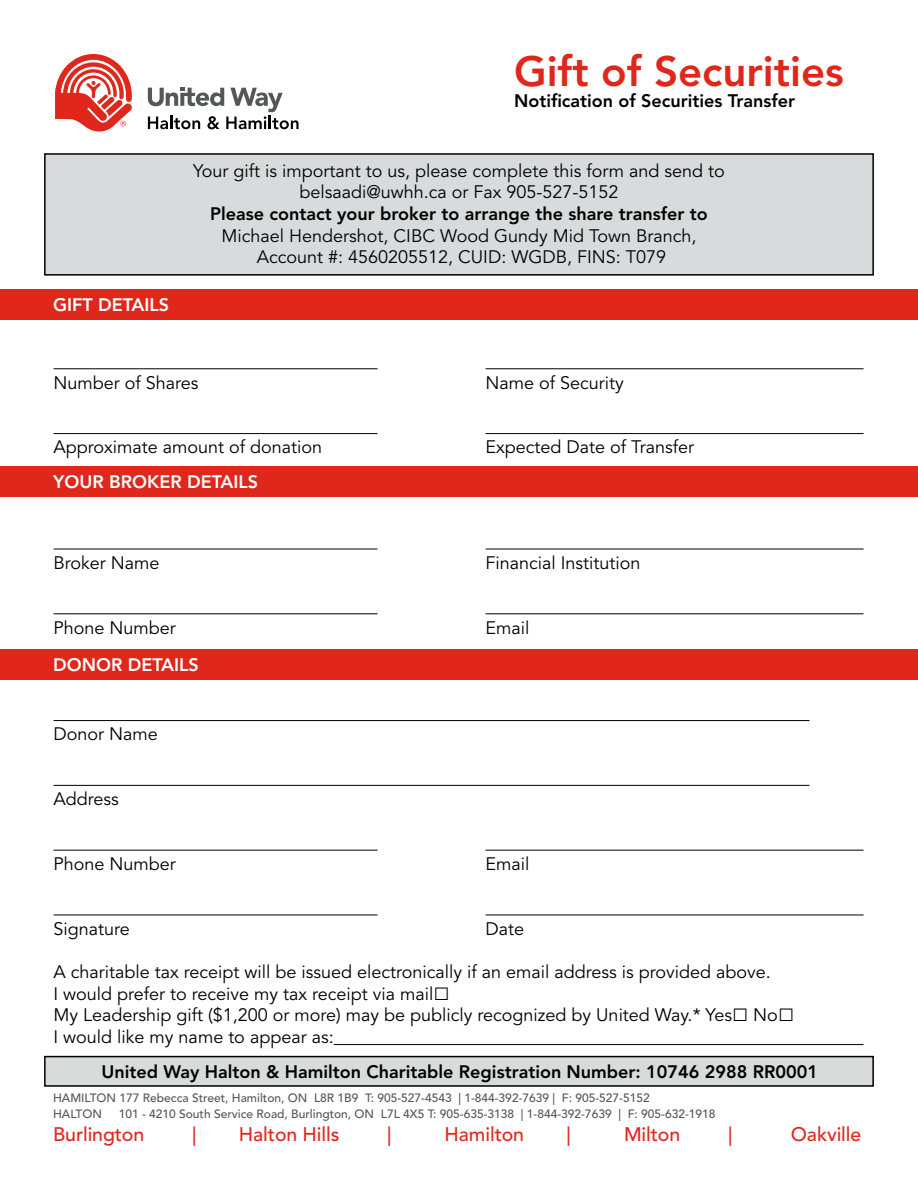
<style>
.page{position:relative;width:918px;height:1188px;background:#fff}
.page>*{position:absolute;margin:0;border:0;box-sizing:border-box;transform-origin:0 0}
.t1{font:800 42px "Avenir LT Std";color:#df271c}
.t2{font:500 19.5px "Avenir LT Std";letter-spacing:-.005em;color:#df271c}
.t3{font:18px/21.6px "Avenir LT Std";color:#000;text-align:center}
.t4{font:800 18px "Avenir LT Std";color:#000}
.t5{font:800 18px "Avenir LT Std";color:#fff}
.t6{font:500 12px/16.5px "Avenir LT Std";color:#52575a}
.s1{font-family:"Arial Narrow";font-size:27px}
</style>
<div class="page">
<svg style="left:55px;top:54px;width:77px;height:78px"></svg>
<svg style="left:148px;top:88px;width:151px;height:41px"></svg>
<div style="left:0;top:289px;width:918px;height:31px;background:#df271c"></div>
<div style="left:45px;top:154px;width:828px;height:121px;background:#d8dbdb"></div>
<div style="left:44px;top:153px;width:830px;height:123px;border:2px solid #000"></div>
<hr style="left:54px;top:368px;width:324px;height:1px;background:#000">
<hr style="left:486px;top:368px;width:378px;height:1px;background:#000">
<hr style="left:54px;top:433px;width:324px;height:1px;background:#000">
<hr style="left:486px;top:433px;width:378px;height:1px;background:#000">
<div style="left:0;top:466px;width:918px;height:31px;background:#df271c"></div>
<hr style="left:54px;top:549px;width:324px;height:1px;background:#000">
<hr style="left:486px;top:549px;width:378px;height:1px;background:#000">
<hr style="left:54px;top:613px;width:324px;height:1px;background:#000">
<hr style="left:486px;top:613px;width:378px;height:1px;background:#000">
<div style="left:0;top:649px;width:918px;height:31px;background:#df271c"></div>
<hr style="left:54px;top:720px;width:756px;height:1px;background:#000">
<hr style="left:54px;top:785px;width:756px;height:1px;background:#000">
<hr style="left:54px;top:850px;width:324px;height:1px;background:#000">
<hr style="left:486px;top:850px;width:378px;height:1px;background:#000">
<hr style="left:54px;top:915px;width:324px;height:1px;background:#000">
<hr style="left:486px;top:915px;width:378px;height:1px;background:#000">
<hr style="left:334px;top:1044px;width:530px;height:1px;background:#000">
<div style="left:45px;top:1057px;width:828px;height:29px;background:#d8dbdb"></div>
<div style="left:44px;top:1056px;width:830px;height:31px;border:2px solid #000"></div>
<h1 class="t1" style="left:514px;top:46px;width:331px">Gift of Securities</h1>
<p class="t4" style="left:514px;top:90px;width:282px">Notification of Securities Transfer</p>
<p class="t5" style="left:53px;top:294px;width:118px">GIFT DETAILS</p>
<p class="t3" style="left:193px;top:160px;width:533px">Your gift is important to us, please complete this form and send to belsaadi@uwhh.ca or Fax 905-527-5152</p>
<p class="t4" style="left:210px;top:203px;width:499px">Please contact your broker to arrange the share transfer to</p>
<p class="t3" style="left:222px;top:225px;width:476px">Michael Hendershot, CIBC Wood Gundy Mid Town Branch,<br>Account #: 4560205512, CUID: WGDB, FINS: T079</p>
<p class="t3" style="left:54px;top:372px;width:147px">Number of Shares</p>
<p class="t3" style="left:486px;top:372px;width:140px">Name of Security</p>
<p class="t3" style="left:54px;top:437px;width:270px">Approximate amount of donation</p>
<p class="t3" style="left:486px;top:437px;width:210px">Expected Date of Transfer</p>
<p class="t5" style="left:53px;top:471px;width:207px">YOUR BROKER DETAILS</p>
<p class="t3" style="left:54px;top:552px;width:108px">Broker Name</p>
<p class="t3" style="left:486px;top:552px;width:157px">Financial Institution</p>
<p class="t3" style="left:54px;top:617px;width:124px">Phone Number</p>
<p class="t3" style="left:486px;top:617px;width:45px">Email</p>
<p class="t5" style="left:53px;top:654px;width:147px">DONOR DETAILS</p>
<p class="t3" style="left:54px;top:724px;width:106px">Donor Name</p>
<p class="t3" style="left:54px;top:789px;width:67px">Address</p>
<p class="t3" style="left:54px;top:853px;width:124px">Phone Number</p>
<p class="t3" style="left:486px;top:853px;width:45px">Email</p>
<p class="t3" style="left:54px;top:918px;width:78px">Signature</p>
<p class="t3" style="left:486px;top:918px;width:40px">Date</p>
<p class="t3" style="left:54px;top:961px;width:742px;text-align:left">A charitable tax receipt will be issued electronically if an email address is provided above.<br>I would prefer to receive my tax receipt via mail<span class="s1">□<br></span>My Leadership gift ($1,200 or more) may be publicly recognized by United Way.* Yes<span class="s1">□</span> No<span class="s1">□ </span>I would like my name to appear as:</p>
<p class="t4" style="left:102px;top:1061px;width:718px">United Way Halton &amp; Hamilton Charitable Registration Number: 10746 2988 RR0001</p>
<p class="t6" style="left:53px;top:1090px;width:598px">HAMILTON 177 Rebecca Street, Hamilton, ON L8R 1B9 T: 905-527-4543 | 1-844-392-7639 | F: 905-527-5152<br>HALTON</p>
<p class="t6" style="left:119px;top:1106px;width:598px">101 - 4210 South Service Road, Burlington, ON L7L 4X5 T: 905-635-3138 | 1-844-392-7639 | F: 905-632-1918</p>
<p class="t2" style="left:53px;top:1123px;width:93px">Burlington</p>
<p class="t2" style="left:192px;top:1123px;width:6px">|</p>
<p class="t2" style="left:239px;top:1123px;width:102px">Halton Hills</p>
<p class="t2" style="left:387px;top:1123px;width:6px">|</p>
<p class="t2" style="left:445px;top:1123px;width:81px">Hamilton</p>
<p class="t2" style="left:567px;top:1123px;width:6px">|</p>
<p class="t2" style="left:624px;top:1123px;width:58px">Milton</p>
<p class="t2" style="left:728px;top:1123px;width:6px">|</p>
<p class="t2" style="left:791px;top:1123px;width:72px">Oakville</p>
</div>
